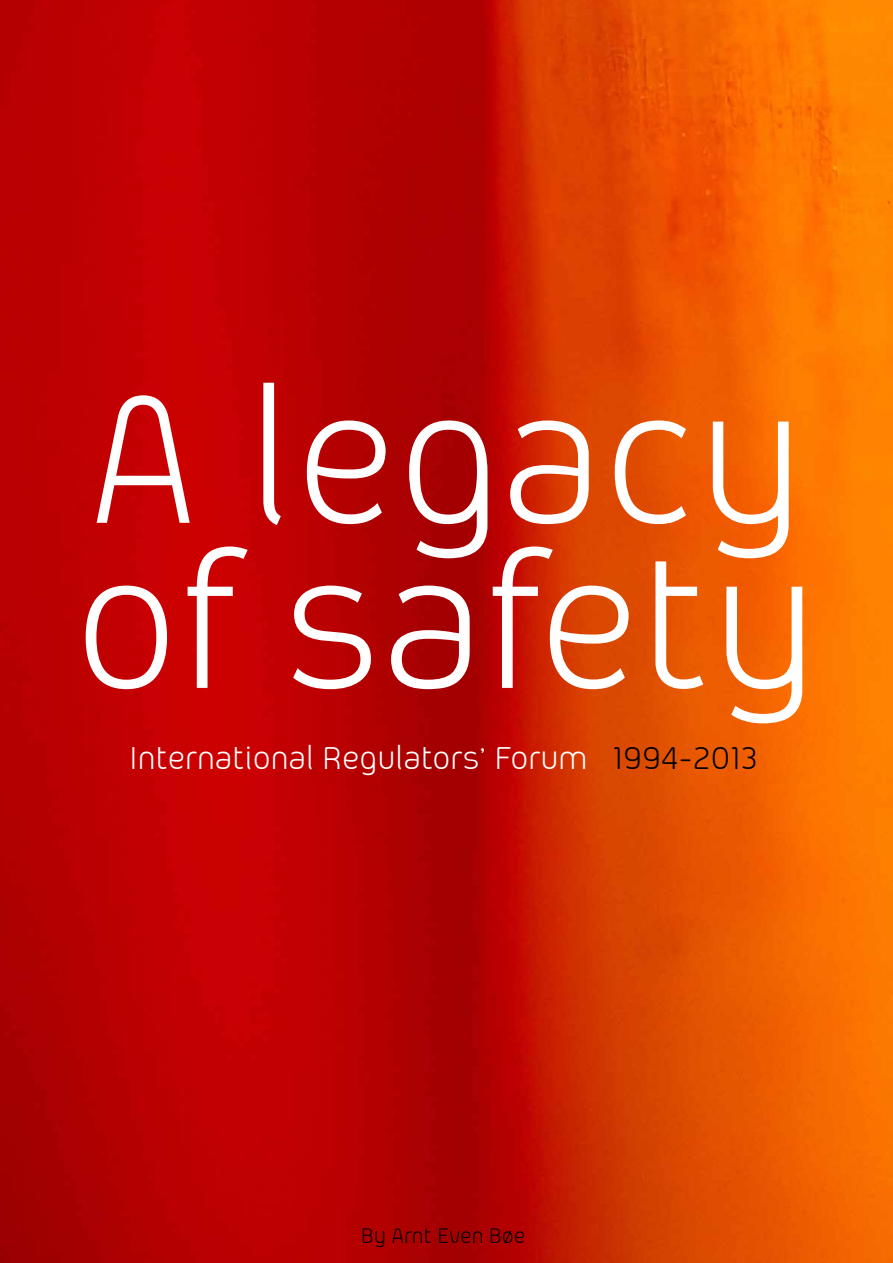
<style>
.page{position:relative;width:893px;height:1263px;background:#fff}
.page>*{position:absolute;margin:0;border:0;box-sizing:border-box;transform-origin:0 0}
.t1{font:210px/165px "Aeroportal";color:#fff}
.t2{font:36px "Aeroportal";color:#fff}
.t3{font:24px "Aeroportal";color:#000}
.s1{color:#000}
</style>
<div class="page">
<img style="left:0;top:0;width:893px;height:1263px">
<h1 class="t1" style="left:74px;top:374px;width:744px">A legacy of safety</h1>
<p class="t2" style="left:129px;top:740px;width:630px">International Regulators’ Forum <span class="s1">1994-2013</span></p>
<p class="t3" style="left:361px;top:1223px;width:166px">By Arnt Even Bøe</p>
</div>
